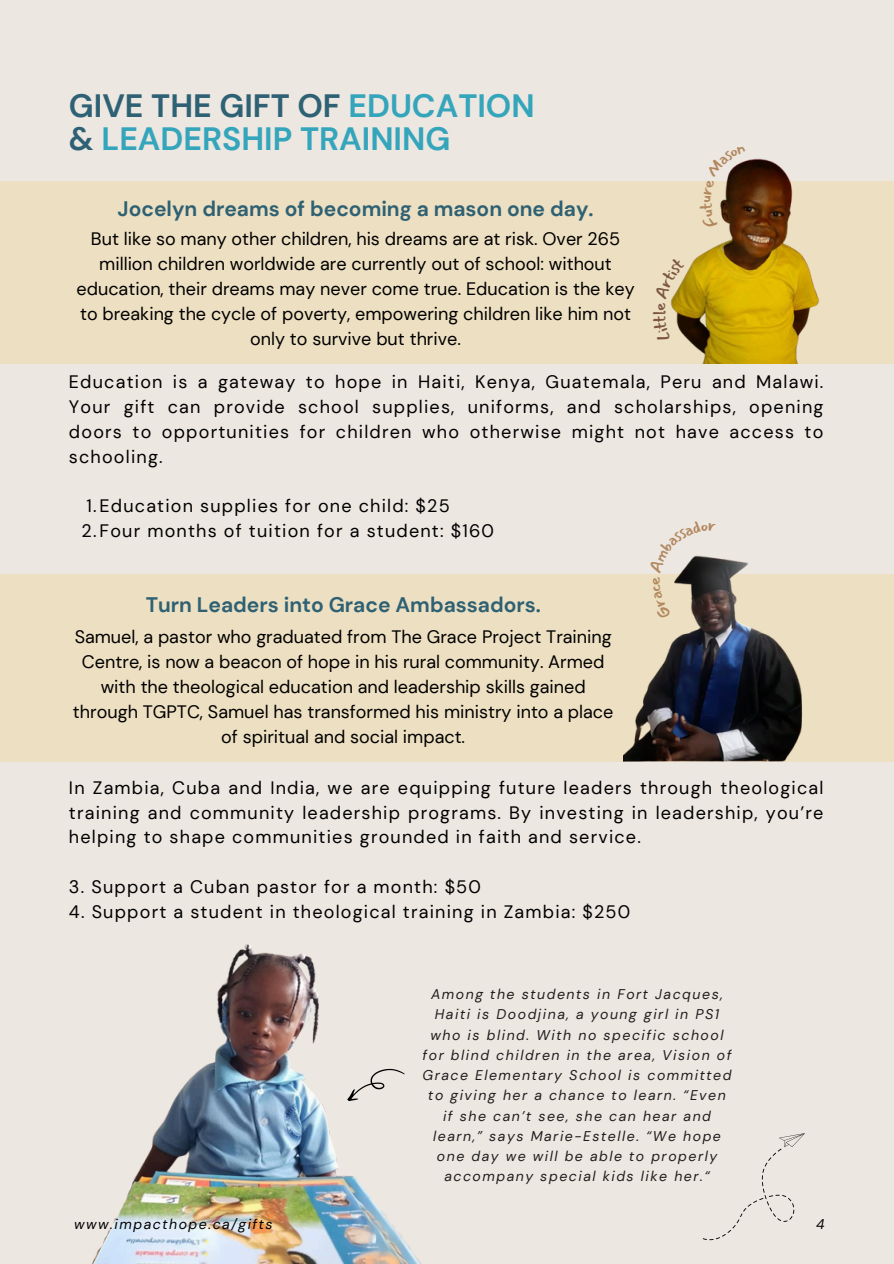
<style>
.page{position:relative;width:894px;height:1264px;background:#fff}
.page>*{position:absolute;margin:0;border:0;box-sizing:border-box;transform-origin:0 0}
.t1{font:700 32.25px/33px "DM Sans";color:#35a5bb}
.t2{font:700 21px "DM Sans";color:#2e6173}
.t3{font:18px/24.8px "DM Sans";color:#000;text-align:justify}
.t4{font:18px "DM Sans";letter-spacing:.065em;color:#000}
.t5{font:16.95px "Mansalva";color:#7d5742}
.t6{font:italic 14.1px/20.2px "DM Sans";letter-spacing:.11em;color:#1e1e1d;text-align:center}
.t7{font:italic 14.1px "DM Sans";letter-spacing:.11em;color:#000}
.s1{color:#2e6173}
</style>
<div class="page">
<div style="left:0;top:0;width:893px;height:1263px;background:#ede7e2"></div>
<div style="left:0;top:573px;width:893px;height:188px;background:#eddfc1"></div>
<img style="left:623px;top:558px;width:180px;height:204px">
<div style="left:0;top:181px;width:893px;height:182px;background:#eddfc1"></div>
<img style="left:664px;top:158px;width:204px;height:206px">
<img style="left:92px;top:943px;width:329px;height:320px">
<svg style="left:345px;top:1055px;width:60px;height:60px"></svg>
<svg style="left:702px;top:1133px;width:102px;height:107px"></svg>
<svg style="left:664px;top:322px;width:6px;height:20px"></svg>
<svg style="left:664px;top:257px;width:20px;height:54px"></svg>
<svg style="left:699px;top:158px;width:46px;height:71px"></svg>
<svg style="left:648px;top:555px;width:67px;height:65px"></svg>
<p class="t1" style="left:69px;top:90px;width:467px"><span class="s1">GIVE THE GIFT OF</span> EDUCATION <span class="s1">&amp;</span> LEADERSHIP TRAINING</p>
<p class="t2" style="left:117px;top:195px;width:477px">Jocelyn dreams of becoming a mason one day.</p>
<h3 class="t3" style="left:76px;top:227px;width:559px;text-align:center">But like so many other children, his dreams are at risk. Over 265 million children worldwide are currently out of school: without education, their dreams may never come true. Education is the key to breaking the cycle of poverty, empowering children like him not only to survive but thrive.</h3>
<p class="t5" style="left:650px;top:315px;width:6px;rotate:-90deg">l</p>
<h2 class="t3" style="left:69px;top:370px;width:755px">Education is a gateway to hope in Haiti, Kenya, Guatemala, Peru and Malawi.<br>Your gift can provide school supplies, uniforms, and scholarships, opening doors to opportunities for children who otherwise might not have access to schooling.</h2>
<h3 class="t4" style="left:86px;top:494px;width:364px">1.Education supplies for one child: $25</h3>
<h3 class="t4" style="left:82px;top:519px;width:414px">2.Four months of tuition for a student: $160</h3>
<p class="t2" style="left:146px;top:590px;width:396px">Turn Leaders into Grace Ambassadors.</p>
<p class="t3" style="left:73px;top:625px;width:542px;text-align:center">Samuel, a pastor who graduated from The Grace Project Training Centre, is now a beacon of hope in his rural community. Armed with the theological education and leadership skills gained through TGPTC, Samuel has transformed his ministry into a place of spiritual and social impact.</p>
<h3 class="t3" style="left:69px;top:775px;width:755px">In Zambia, Cuba and India, we are equipping future leaders through theological training and community leadership programs. By investing in leadership, you’re helping to shape communities grounded in faith and service.</h3>
<p class="t4" style="left:69px;top:875px;width:413px">3. Support a Cuban pastor for a month: $50</p>
<p class="t4" style="left:69px;top:899px;width:562px">4. Support a student in theological training in Zambia: $250</p>
<p class="t6" style="left:422px;top:984px;width:310px">Among the students in Fort Jacques, Haiti is Doodjina, a young girl in PS1 who is blind. With no specific school for blind children in the area, Vision of Grace Elementary School is committed to giving her a chance to learn. “Even if she can’t see, she can hear and learn,” says Marie-Estelle. “We hope one day we will be able to properly accompany special kids like her.“</p>
<p class="t7" style="left:74px;top:1214px;width:200px">www.impacthope.ca/gifts</p>
<p class="t7" style="left:815px;top:1214px;width:10px">4</p>
</div>
